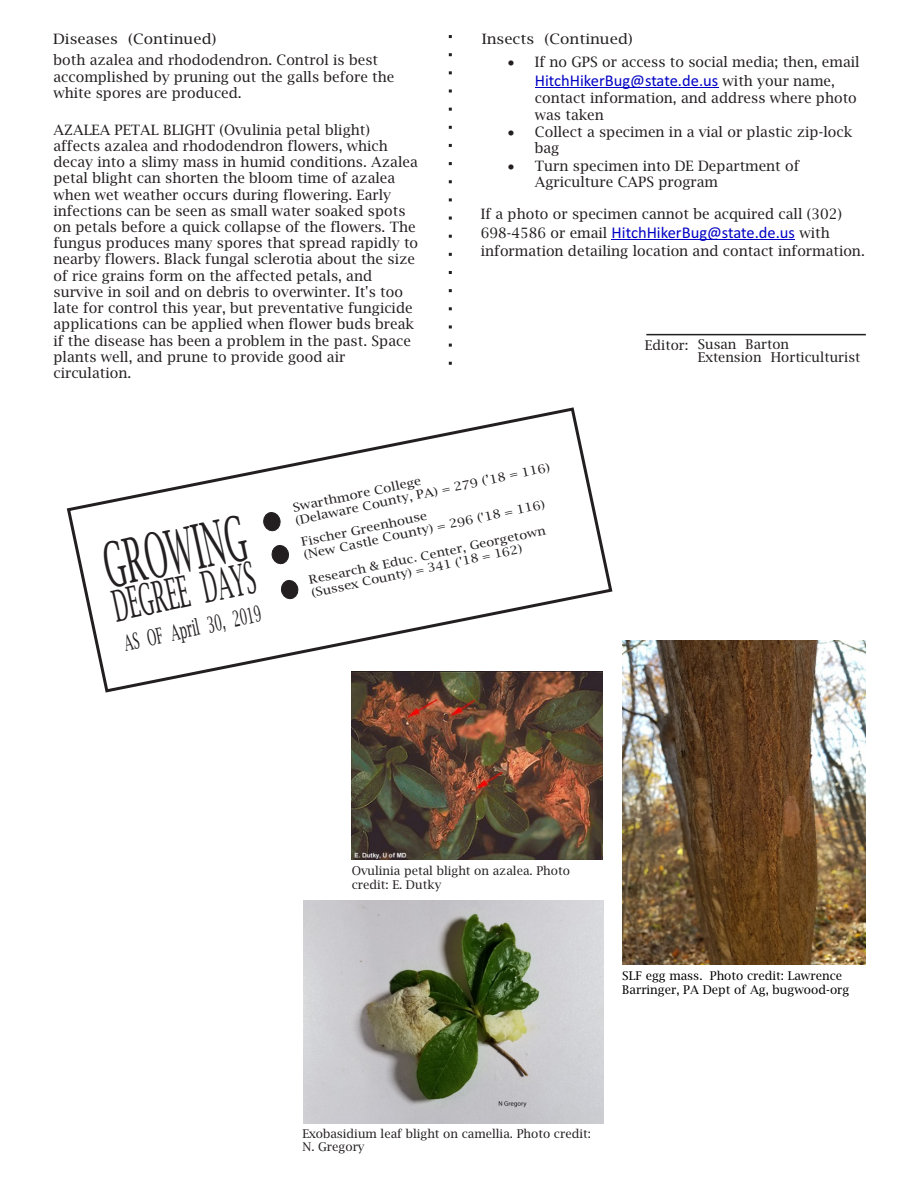
<style>
.page{position:relative;width:918px;height:1188px;background:#fff}
.page>*{position:absolute;margin:0;border:0;box-sizing:border-box;transform-origin:0 0}
.t1{font:61.65px "Lucida Bright";color:#231f20;scale:.48 1}
.t2{font:43.5px "Lucida Bright";color:#231f20;scale:.46 1}
.t3{font:21.9px "Lucida Bright";color:#231f20;scale:.54 1}
.t4{font:16.5px "Calibri";color:#0000c4}
.t5{font:14.25px/16.2px "Lucida Bright";color:#231f20}
.t6{font:14.25px/21.3px "Lucida Bright";color:#231f20;scale:1.09 1}
.t7{font:13.5px/13.5px "Lucida Bright";color:#231f20}
.t8{font:12px/13.6px "Lucida Bright";color:#231f20}
.t9{font:12px/13.6px "Lucida Bright";color:#000}
.t10{font:11.85px/13.2px "Lucida Bright";color:#231f20;scale:1.13 1}
.t11{font:11.7px/12.9px "Lucida Bright";color:#231f20;scale:1.13 1}
.s1{font-family:"Lucida Bright";font-size:14.25px;color:#231f20}
</style>
<div class="page">
<svg style="left:66px;top:407px;width:547px;height:287px"></svg>
<svg style="left:262px;top:512px;width:19px;height:20px"></svg>
<svg style="left:449px;top:35px;width:3px;height:330px"></svg>
<hr style="left:646px;top:334px;width:220px;height:1px;background:#231f20">
<hr style="left:535px;top:87px;width:183px;height:1px;background:#0000c4">
<hr style="left:612px;top:240px;width:183px;height:1px;background:#0000c4">
<img style="left:622px;top:640px;width:243px;height:324px">
<img style="left:352px;top:672px;width:251px;height:188px">
<img style="left:304px;top:900px;width:299px;height:223px">
<p class="t6" style="left:53px;top:29px;width:300px">Diseases (Continued)<br>both azalea and rhododendron. Control is best</p>
<p class="t5" style="left:54px;top:69px;width:342px">accomplished by pruning out the galls before the white spores are produced.</p>
<p class="t5" style="left:54px;top:123px;width:366px">AZALEA PETAL BLIGHT (Ovulinia petal blight) affects azalea and rhododendron flowers, which decay into a slimy mass in humid conditions. Azalea petal blight can shorten the bloom time of azalea when wet weather occurs during flowering. Early infections can be seen as small water soaked spots on petals before a quick collapse of the flowers. The fungus produces many spores that spread rapidly to nearby flowers. Black fungal sclerotia about the size of rice grains form on the affected petals, and survive in soil and on debris to overwinter. It's too late for control this year, but preventative fungicide applications can be applied when flower buds break if the disease has been a problem in the past. Space plants well, and prune to provide good air circulation.</p>
<p class="t6" style="left:482px;top:29px;width:140px">Insects (Continued)</p>
<p class="t5" style="left:508px;top:55px;width:353px">• If no GPS or access to social media; then, email</p>
<p class="t4" style="left:535px;top:73px;width:301px">HitchHikerBug@state.de.us <span class="s1">with your name,</span></p>
<p class="t5" style="left:535px;top:91px;width:323px">contact information, and address where photo was taken</p>
<p class="t5" style="left:535px;top:125px;width:319px;text-indent:-27px">• Collect a specimen in a vial or plastic zip-lock bag</p>
<p class="t5" style="left:535px;top:158px;width:266px;text-indent:-27px">• Turn specimen into DE Department of<br>Agriculture CAPS program</p>
<p class="t5" style="left:481px;top:207px;width:362px">If a photo or specimen cannot be acquired call (302)</p>
<p class="t4" style="left:481px;top:226px;width:350px"><span class="s1">698-4586 or email</span> HitchHikerBug@state.de.us <span class="s1">with</span></p>
<p class="t5" style="left:481px;top:244px;width:385px">information detailing location and contact information.</p>
<p class="t7" style="left:698px;top:338px;width:164px;text-indent:-53px">Editor: Susan Barton<br>Extension Horticulturist</p>
<h1 class="t1" style="left:99px;top:542px;width:303px;rotate:-12deg">GROWING</h1>
<h2 class="t2" style="left:109px;top:589px;width:317px;rotate:-12deg">DEGREE DAYS</h2>
<h3 class="t3" style="left:122px;top:635px;width:261px;rotate:-13deg">AS OF April 30, 2019</h3>
<p class="t10" style="left:292px;top:502px;width:231px;rotate:-12deg">Swarthmore College<br>(Delaware County, PA) = 279 (’18 = 116)</p>
<p class="t10" style="left:300px;top:537px;width:219px;rotate:-12deg">Fischer Greenhouse<br>(New Castle County) = 296 ('18 = 116)</p>
<p class="t11" style="left:308px;top:575px;width:216px;rotate:-12deg">Research &amp; Educ. Center, Georgetown (Sussex County) = 341 ('18 = 162)</p>
<p class="t8" style="left:352px;top:865px;width:220px">Ovulinia petal blight on azalea. Photo credit: E. Dutky</p>
<p class="t9" style="left:622px;top:970px;width:229px">SLF egg mass. Photo credit: Lawrence<br>Barringer, PA Dept of Ag, bugwood-org</p>
<p class="t8" style="left:302px;top:1127px;width:290px">Exobasidium leaf blight on camellia. Photo credit:<br>N. Gregory</p>
</div>
